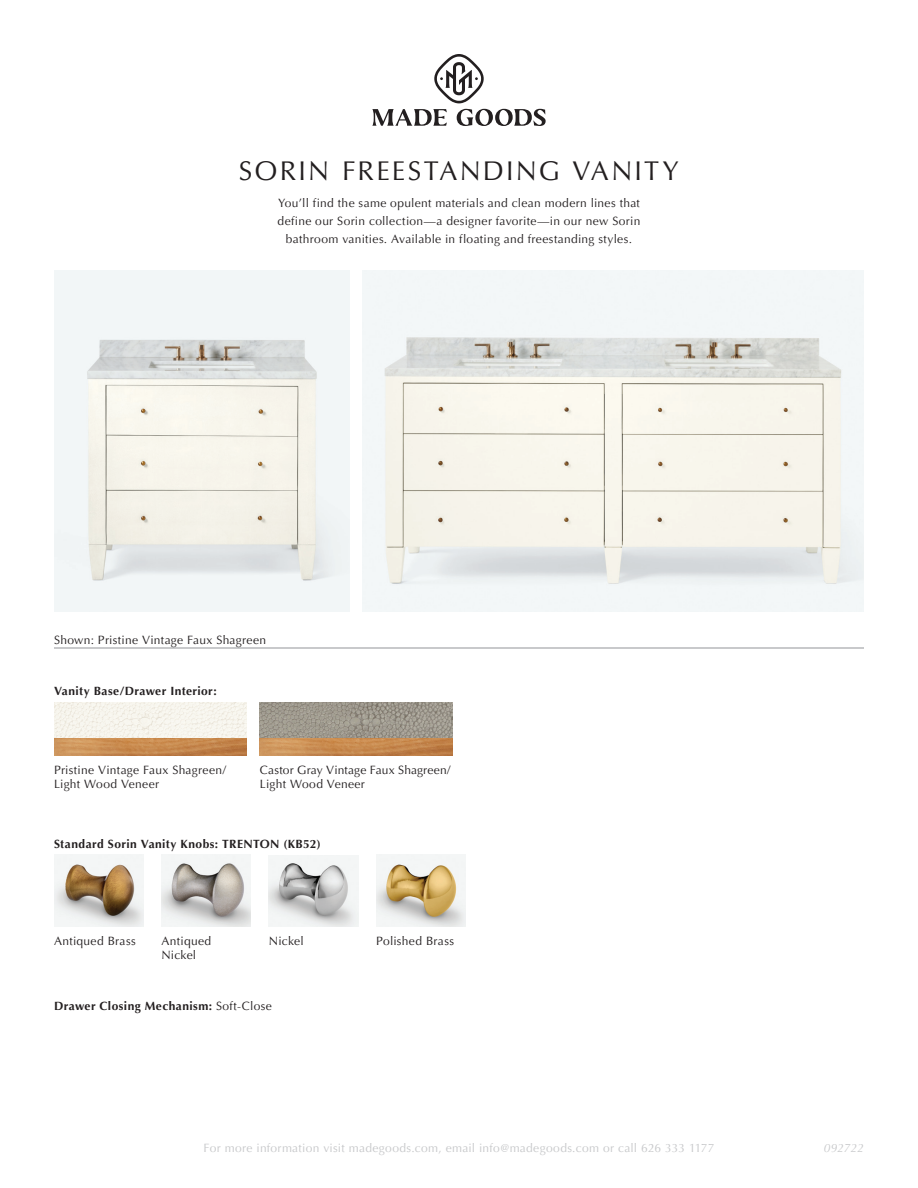
<style>
.page{position:relative;width:918px;height:1188px;background:#fff}
.page>*{position:absolute;margin:0;border:0;box-sizing:border-box;transform-origin:0 0}
.t1{font:27px "Optima LT";letter-spacing:.085em;color:#231f20}
.t2{font:12px/18px "Optima LT";letter-spacing:.025em;color:#231f20;text-align:center}
.t3{font:700 12px "Optima";letter-spacing:.035em;color:#231f20}
.t4{font:12px "Optima LT";letter-spacing:.025em;color:#c7c8ca}
.t5{font:italic 12px "Optima";color:#c7c8ca}
.s1{font-family:"Optima LT";font-weight:400}
</style>
<div class="page">
<svg style="left:372px;top:109px;width:174px;height:17px"></svg>
<svg style="left:434px;top:54px;width:50px;height:49px"></svg>
<img style="left:54px;top:270px;width:295px;height:342px">
<img style="left:363px;top:270px;width:501px;height:342px">
<hr style="left:54px;top:648px;width:810px;height:1px;background:#939598">
<img style="left:54px;top:702px;width:192px;height:36px">
<img style="left:260px;top:702px;width:192px;height:36px">
<img style="left:54px;top:738px;width:192px;height:18px">
<img style="left:260px;top:738px;width:192px;height:18px">
<img style="left:54px;top:855px;width:89px;height:72px">
<img style="left:162px;top:855px;width:89px;height:72px">
<img style="left:269px;top:855px;width:89px;height:72px">
<img style="left:376px;top:855px;width:90px;height:72px">
<p class="t1" style="left:239px;top:155px;width:442px">SORIN FREESTANDING VANITY</p>
<p class="t2" style="left:278px;top:194px;width:364px">You’ll find the same opulent materials and clean modern lines that define our Sorin collection—a designer favorite—in our new Sorin bathroom vanities. Available in floating and freestanding styles.</p>
<p class="t2" style="left:54px;top:631px;width:214px">Shown: Pristine Vintage Faux Shagreen</p>
<p class="t3" style="left:54px;top:684px;width:164px">Vanity Base/Drawer Interior:</p>
<p class="t2" style="left:54px;top:763px;width:174px;line-height:14.4px;text-align:left">Pristine Vintage Faux Shagreen/<br>Light Wood Veneer</p>
<p class="t2" style="left:260px;top:761px;width:192px">Castor Gray Vintage Faux Shagreen/</p>
<p class="t2" style="left:260px;top:775px;width:107px">Light Wood Veneer</p>
<p class="t3" style="left:54px;top:837px;width:268px">Standard Sorin Vanity Knobs: TRENTON (KB52)</p>
<p class="t2" style="left:54px;top:932px;width:83px">Antiqued Brass</p>
<p class="t2" style="left:161px;top:932px;width:51px">Antiqued</p>
<p class="t2" style="left:269px;top:932px;width:36px">Nickel</p>
<p class="t2" style="left:376px;top:932px;width:79px">Polished Brass</p>
<p class="t2" style="left:161px;top:946px;width:36px">Nickel</p>
<p class="t3" style="left:54px;top:999px;width:219px">Drawer Closing Mechanism: <span class="s1">Soft-Close</span></p>
<p class="t4" style="left:204px;top:1141px;width:512px">For more information visit madegoods.com, email info@madegoods.com or call 626 333 1177</p>
<p class="t5" style="left:824px;top:1141px;width:42px">092722</p>
</div>
